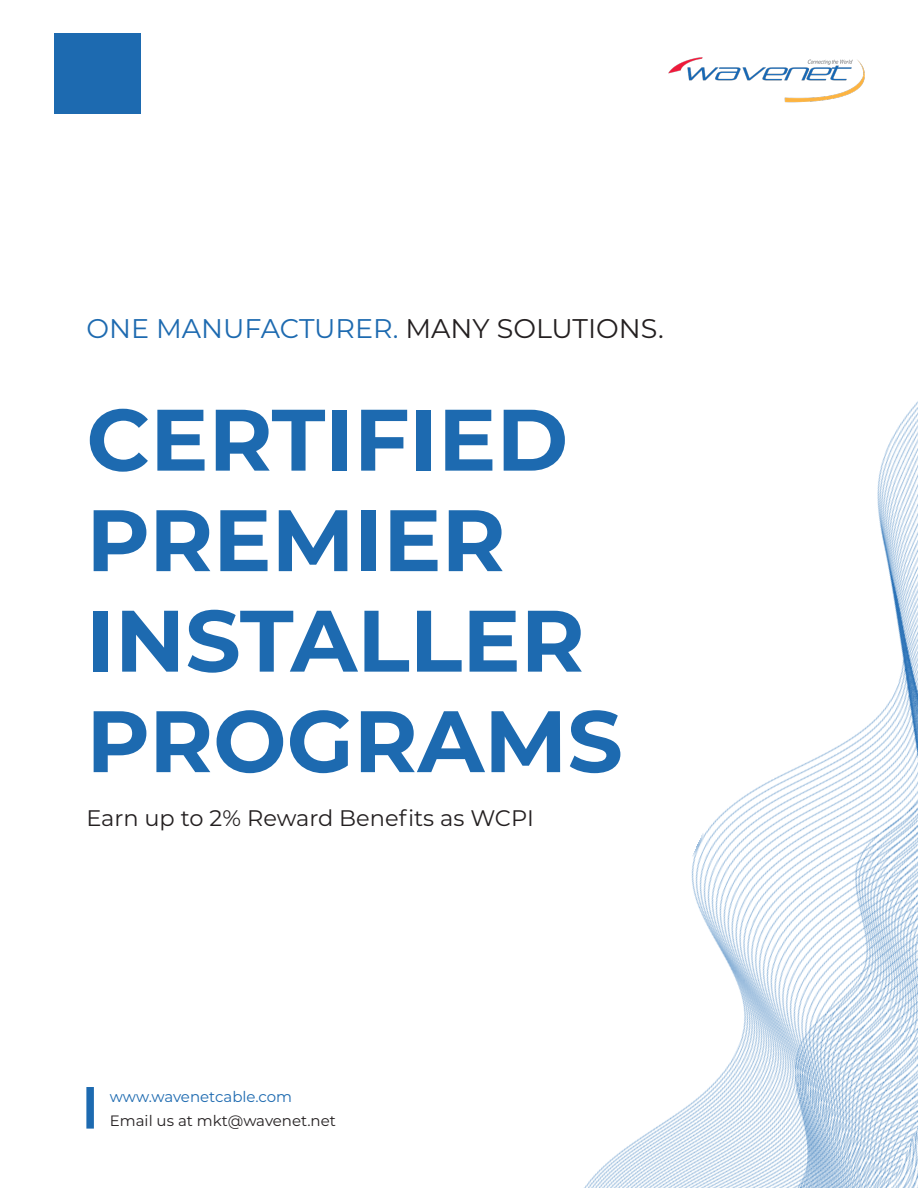
<style>
.page{position:relative;width:918px;height:1188px;background:#fff}
.page>*{position:absolute;margin:0;border:0;box-sizing:border-box;transform-origin:0 0}
.t1{font:700 87px "Montserrat";color:#1d6ab0}
.t2{font:27px "Montserrat";color:#1d6ab0}
.t3{font:22.5px "Montserrat";color:#231f20}
.t4{font:15px "Montserrat";color:#231f20}
.t5{font:15px "Montserrat";color:#1d6ab0}
.s1{color:#231f20}
</style>
<div class="page">
<div style="left:54px;top:33px;width:86px;height:81px;background:#1d6ab0"></div>
<img style="left:668px;top:57px;width:197px;height:46px">
<div style="left:86px;top:1087px;width:8px;height:42px;background:#1d6ab0"></div>
<img style="left:584px;top:401px;width:334px;height:787px">
<p class="t2" style="left:86px;top:310px;width:579px">ONE MANUFACTURER. <span class="s1">MANY SOLUTIONS.</span></p>
<p class="t1" style="left:86px;top:377px;width:483px">CERTIFIED</p>
<p class="t1" style="left:86px;top:478px;width:421px">PREMIER</p>
<p class="t1" style="left:86px;top:578px;width:500px">INSTALLER</p>
<p class="t1" style="left:86px;top:679px;width:538px">PROGRAMS</p>
<p class="t3" style="left:86px;top:802px;width:449px">Earn up to 2% Reward Benefits as WCPI</p>
<p class="t5" style="left:110px;top:1086px;width:184px">www.wavenetcable.com</p>
<p class="t4" style="left:110px;top:1110px;width:228px">Email us at mkt@wavenet.net</p>
</div>
